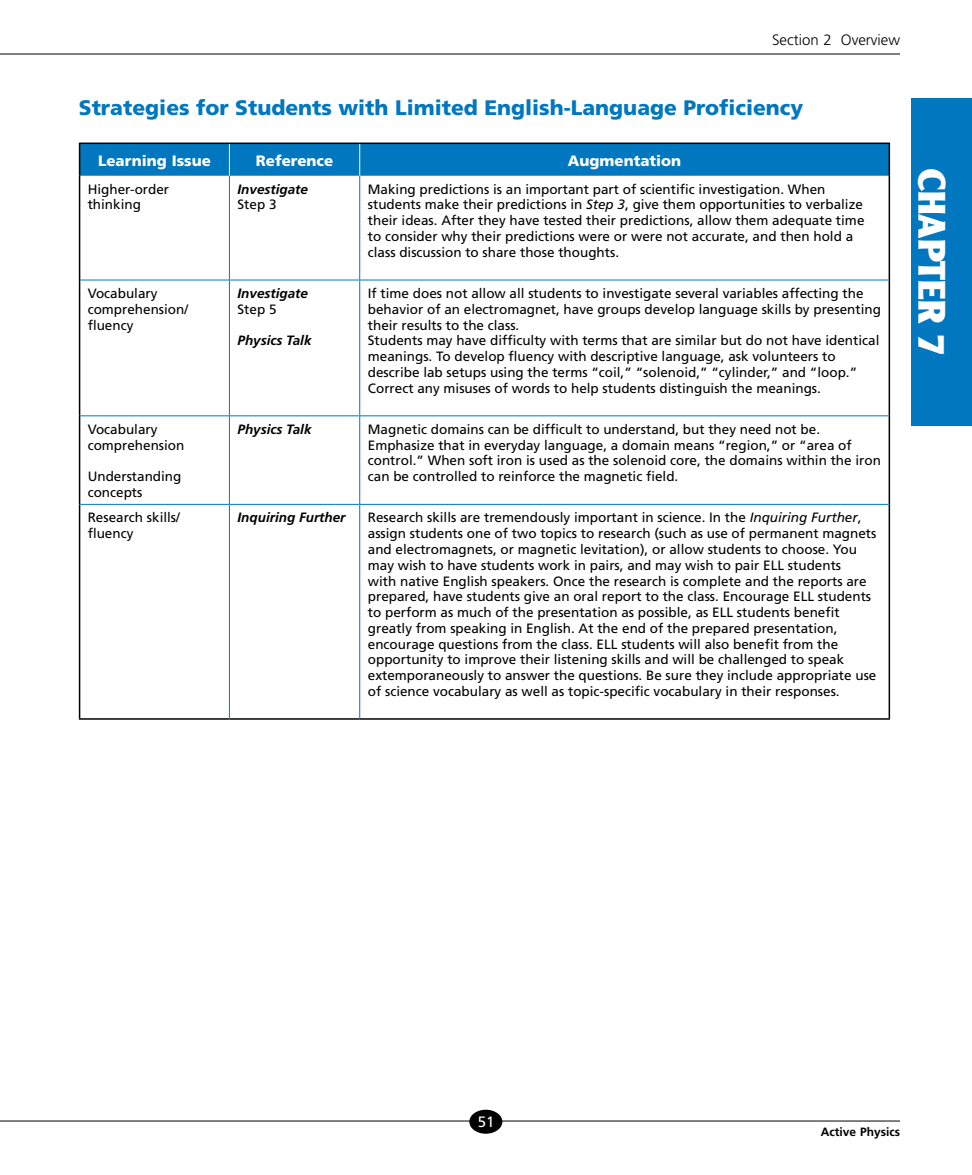
<style>
.page{position:relative;width:972px;height:1175px;background:#fff}
.page>*{position:absolute;margin:0;border:0;box-sizing:border-box;transform-origin:0 0}
.t1{font:900 37.5px "Clearface Gothic LH";color:#fff}
.t2{font:900 21px "Frutiger";color:#0077be}
.t3{font:900 15px "Frutiger";color:#fff}
.t4{font:300 15px "Frutiger";color:#000}
.t5{font:15px "Frutiger";color:#fff}
.t6{font:13.5px/15.8px "Frutiger";color:#000}
.t7{font:italic 700 13.5px "Frutiger";color:#000}
.t8{font:700 12px "Frutiger";color:#000}
.s1{font-style:italic}
</style>
<div class="page">
<hr style="left:0;top:1120px;width:900px;height:1px;background:#000">
<hr style="left:0;top:54px;width:900px;height:1px;background:#000">
<div style="left:469px;top:1109px;width:33px;height:24px;background:#000;border-radius:50%"></div>
<div style="left:911px;top:99px;width:61px;height:327px;background:#0077be"></div>
<div style="left:80px;top:144px;width:809px;height:32px;background:#0077be"></div>
<hr style="left:889px;top:144px;width:1px;height:32px;background:#000">
<hr style="left:79px;top:142px;width:150px;height:2px;background:#000">
<hr style="left:79px;top:144px;width:1px;height:32px;background:#000">
<hr style="left:229px;top:142px;width:131px;height:2px;background:#000">
<hr style="left:229px;top:144px;width:1px;height:32px;background:#fff">
<hr style="left:360px;top:142px;width:530px;height:2px;background:#000">
<hr style="left:359px;top:144px;width:1px;height:32px;background:#fff">
<hr style="left:79px;top:176px;width:1px;height:104px;background:#000">
<hr style="left:889px;top:176px;width:1px;height:104px;background:#000">
<hr style="left:79px;top:280px;width:1px;height:136px;background:#000">
<hr style="left:889px;top:280px;width:1px;height:136px;background:#000">
<hr style="left:79px;top:416px;width:1px;height:88px;background:#000">
<hr style="left:889px;top:416px;width:1px;height:88px;background:#000">
<hr style="left:79px;top:504px;width:1px;height:214px;background:#000">
<hr style="left:889px;top:504px;width:1px;height:214px;background:#000">
<hr style="left:79px;top:718px;width:150px;height:1px;background:#000">
<hr style="left:229px;top:718px;width:131px;height:1px;background:#000">
<hr style="left:360px;top:718px;width:530px;height:1px;background:#000">
<hr style="left:229px;top:176px;width:1px;height:104px;background:#0077be">
<hr style="left:359px;top:176px;width:1px;height:104px;background:#0077be">
<hr style="left:80px;top:280px;width:149px;height:1px;background:#0077be">
<hr style="left:229px;top:280px;width:131px;height:1px;background:#0077be">
<hr style="left:229px;top:280px;width:1px;height:135px;background:#0077be">
<hr style="left:360px;top:280px;width:529px;height:1px;background:#0077be">
<hr style="left:359px;top:280px;width:1px;height:135px;background:#0077be">
<hr style="left:80px;top:415px;width:149px;height:1px;background:#0077be">
<hr style="left:229px;top:415px;width:131px;height:1px;background:#0077be">
<hr style="left:229px;top:416px;width:1px;height:88px;background:#0077be">
<hr style="left:360px;top:415px;width:529px;height:1px;background:#0077be">
<hr style="left:359px;top:416px;width:1px;height:88px;background:#0077be">
<hr style="left:80px;top:504px;width:149px;height:1px;background:#0077be">
<hr style="left:229px;top:504px;width:131px;height:1px;background:#0077be">
<hr style="left:229px;top:505px;width:1px;height:213px;background:#0077be">
<hr style="left:360px;top:504px;width:529px;height:1px;background:#0077be">
<hr style="left:359px;top:505px;width:1px;height:213px;background:#0077be">
<p class="t4" style="left:772px;top:31px;width:129px">Section 2 Overview</p>
<h2 class="t2" style="left:79px;top:95px;width:726px">Strategies for Students with Limited English-Language Proficiency</h2>
<p class="t3" style="left:98px;top:151px;width:114px">Learning Issue</p>
<p class="t3" style="left:256px;top:151px;width:79px">Reference</p>
<p class="t3" style="left:568px;top:151px;width:115px">Augmentation</p>
<p class="t6" style="left:88px;top:181px;width:83px">Higher-order thinking</p>
<p class="t7" style="left:238px;top:181px;width:72px">Investigate</p>
<p class="t6" style="left:368px;top:181px;width:498px">Making predictions is an important part of scientific investigation. When students make their predictions in <span class="s1">Step 3</span>, give them opportunities to verbalize their ideas. After they have tested their predictions, allow them adequate time to consider why their predictions were or were not accurate, and then hold a class discussion to share those thoughts.</p>
<p class="t6" style="left:238px;top:197px;width:41px">Step 3</p>
<p class="t6" style="left:88px;top:285px;width:102px">Vocabulary comprehension/ fluency</p>
<p class="t7" style="left:238px;top:285px;width:72px">Investigate</p>
<p class="t6" style="left:238px;top:301px;width:41px">Step 5</p>
<p class="t7" style="left:238px;top:333px;width:76px">Physics Talk</p>
<p class="t6" style="left:368px;top:285px;width:515px">If time does not allow all students to investigate several variables affecting the behavior of an electromagnet, have groups develop language skills by presenting their results to the class.<br>Students may have difficulty with terms that are similar but do not have identical meanings. To develop fluency with descriptive language, ask volunteers to describe lab setups using the terms “coil,” “solenoid,” “cylinder,” and “loop.” Correct any misuses of words to help students distinguish the meanings.</p>
<p class="t6" style="left:88px;top:421px;width:98px">Vocabulary comprehension</p>
<p class="t6" style="left:88px;top:468px;width:95px">Understanding concepts</p>
<p class="t7" style="left:238px;top:421px;width:76px">Physics Talk</p>
<p class="t6" style="left:368px;top:421px;width:515px">Magnetic domains can be difficult to understand, but they need not be.<br>Emphasize that in everyday language, a domain means “region,” or “area of control.” When soft iron is used as the solenoid core, the domains within the iron can be controlled to reinforce the magnetic field.</p>
<p class="t6" style="left:88px;top:510px;width:94px">Research skills/ fluency</p>
<p class="t7" style="left:238px;top:510px;width:110px">Inquiring Further</p>
<p class="t6" style="left:368px;top:510px;width:510px">Research skills are tremendously important in science. In the <span class="s1">Inquiring Further</span>, assign students one of two topics to research (such as use of permanent magnets and electromagnets, or magnetic levitation), or allow students to choose. You may wish to have students work in pairs, and may wish to pair ELL students<br>with native English speakers. Once the research is complete and the reports are prepared, have students give an oral report to the class. Encourage ELL students to perform as much of the presentation as possible, as ELL students benefit greatly from speaking in English. At the end of the prepared presentation, encourage questions from the class. ELL students will also benefit from the opportunity to improve their listening skills and will be challenged to speak extemporaneously to answer the questions. Be sure they include appropriate use of science vocabulary as well as topic-specific vocabulary in their responses.</p>
<h1 class="t1" style="left:955px;top:168px;width:190px;rotate:90deg">CHAPTER 7</h1>
<p class="t5" style="left:478px;top:1112px;width:18px">51</p>
<p class="t8" style="left:821px;top:1124px;width:81px">Active Physics</p>
</div>
